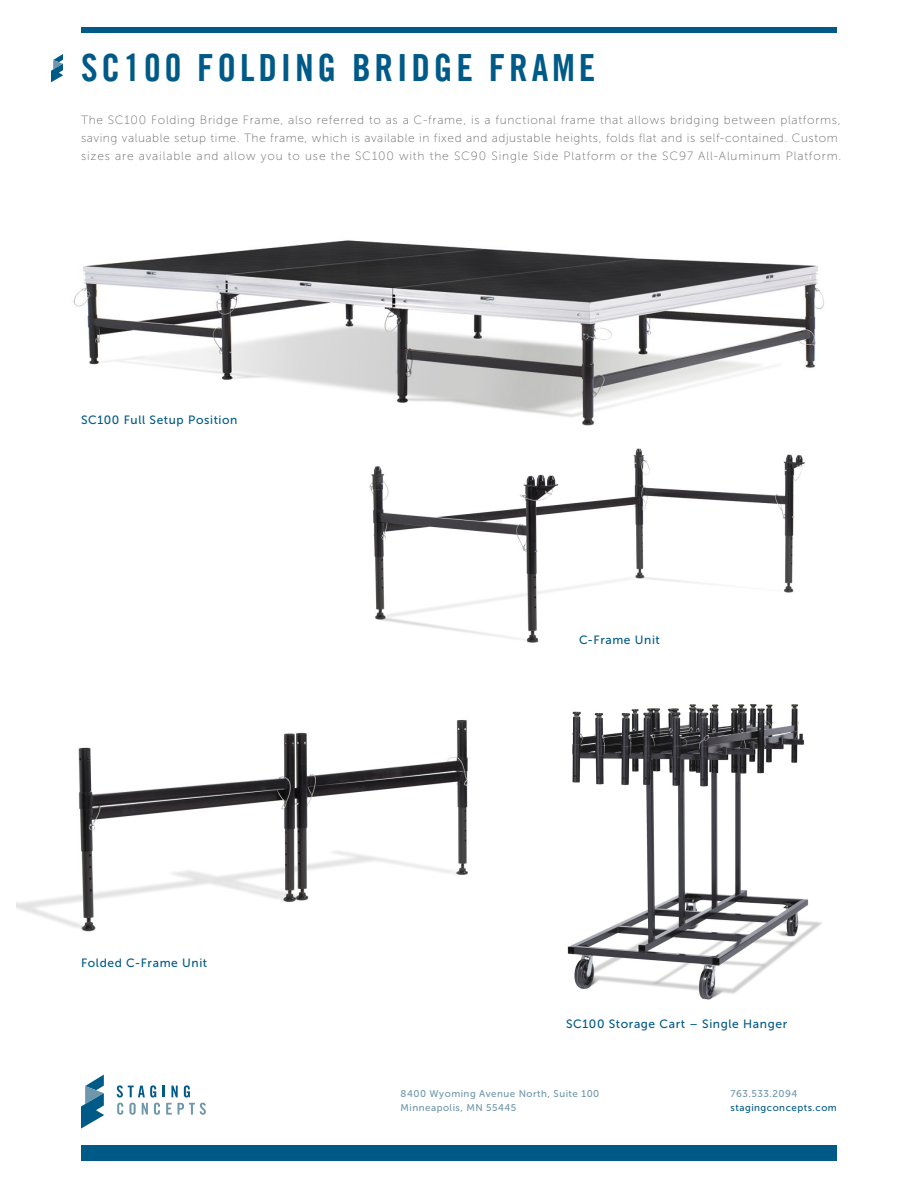
<style>
.page{position:relative;width:918px;height:1188px;background:#fff}
.page>*{position:absolute;margin:0;border:0;box-sizing:border-box;transform-origin:0 0}
.Tech_Info{font:37.5px "Trade Gothic LT Bold Cond Twenty";letter-spacing:.1em;color:#005a88}
.Body_Copy{font:12px/18px "Museo Sans 100";letter-spacing:.06em;color:#6c6d70}
.Secondary_Subhead{font:12px "Museo Sans 500";letter-spacing:.05em;color:#005a88}
.Tech_Info-2{font:9.75px "Museo Sans 500";letter-spacing:.05em;color:#6e97ac}
.Tech_Info-3{font:9.75px/14.2px "Museo Sans 500";letter-spacing:.05em;color:#005a88}
.s1{color:#6e97ac}
</style>
<div class="page">
<img style="left:73px;top:240px;width:751px;height:186px">
<img style="left:369px;top:448px;width:436px;height:195px">
<img style="left:17px;top:720px;width:451px;height:212px">
<img style="left:567px;top:704px;width:255px;height:296px">
<div style="left:81px;top:1145px;width:756px;height:16px;background:#005a88"></div>
<svg style="left:81px;top:1075px;width:23px;height:54px"></svg>
<svg style="left:117px;top:1085px;width:89px;height:30px"></svg>
<svg style="left:51px;top:54px;width:12px;height:28px"></svg>
<div style="left:81px;top:27px;width:756px;height:5px;background:#005a88"></div>
<p class="Tech_Info" style="left:81px;top:45px;width:516px">SC100 FOLDING BRIDGE FRAME</p>
<p class="Body_Copy" style="left:81px;top:111px;width:762px">The SC100 Folding Bridge Frame, also referred to as a C-frame, is a functional frame that allows bridging between platforms, saving valuable setup time. The frame, which is available in fixed and adjustable heights, folds flat and is self-contained. Custom sizes are available and allow you to use the SC100 with the SC90 Single Side Platform or the SC97 All-Aluminum Platform.</p>
<p class="Secondary_Subhead" style="left:81px;top:413px;width:158px">SC100 Full Setup Position</p>
<p class="Secondary_Subhead" style="left:81px;top:956px;width:128px">Folded C-Frame Unit</p>
<p class="Secondary_Subhead" style="left:579px;top:633px;width:82px">C-Frame Unit</p>
<p class="Secondary_Subhead" style="left:566px;top:1018px;width:223px">SC100 Storage Cart – Single Hanger</p>
<p class="Tech_Info-2" style="left:401px;top:1088px;width:200px">8400 Wyoming Avenue North, Suite 100</p>
<p class="Tech_Info-2" style="left:401px;top:1103px;width:117px">Minneapolis, MN 55445</p>
<p class="Tech_Info-3" style="left:731px;top:1087px;width:108px"><span class="s1">763.533.2094 </span>stagingconcepts.com</p>
</div>
